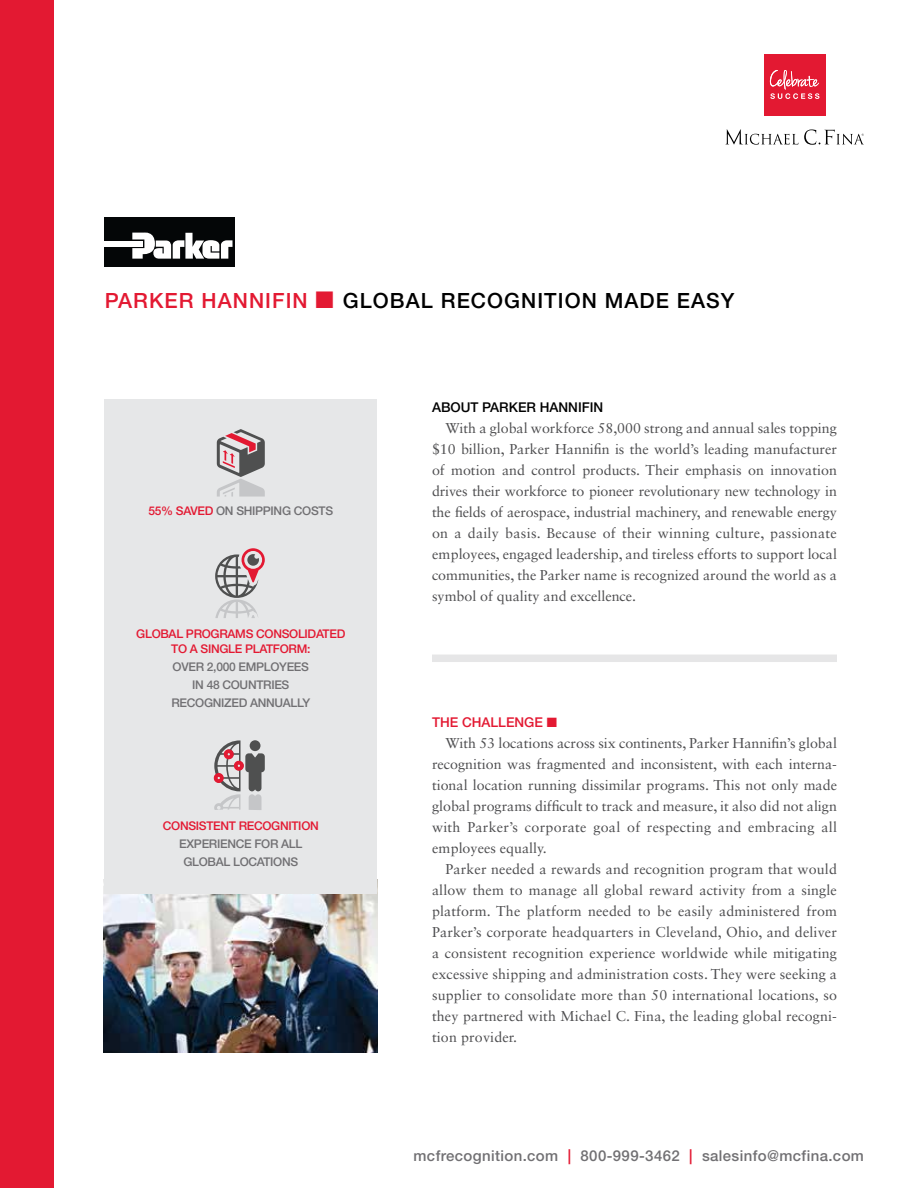
<style>
.page{position:relative;width:918px;height:1188px;background:#fff}
.page>*{position:absolute;margin:0;border:0;box-sizing:border-box;transform-origin:0 0}
.t1{font:500 21px "Helvetica Neue LT Std";letter-spacing:.05em;color:#000}
.t2{font:500 15px "Helvetica Neue LT Std";letter-spacing:.025em;color:#717073}
.t3{font:14.25px/21px "Sabon LT Std";letter-spacing:.01em;color:#4d4d4f;text-align:justify}
.t4{font:500 13.5px "Helvetica Neue LT Std";color:#000}
.t5{font:500 13.5px "Helvetica Neue LT Std";color:#e31932}
.t6{font:500 12px/18px "Helvetica Neue LT Std";letter-spacing:-.025em;color:#717073;text-align:center}
.t7{font:500 12px/15px "Helvetica Neue LT Std";letter-spacing:-.025em;color:#e31932;text-align:center}
.s1{color:#e31932}
</style>
<div class="page">
<div style="left:105px;top:217px;width:130px;height:49px;background:#040607"></div>
<div style="left:105px;top:241px;width:38px;height:6px;background:#fff"></div>
<svg style="left:132px;top:232px;width:101px;height:27px"></svg>
<div style="left:432px;top:655px;width:405px;height:7px;background:#e6e6e7"></div>
<div style="left:0;top:0;width:54px;height:1188px;background:#e31932"></div>
<img style="left:104px;top:879px;width:274px;height:174px">
<div style="left:104px;top:399px;width:273px;height:495px;background:#e6e7e8"></div>
<svg style="left:217px;top:429px;width:48px;height:68px"></svg>
<svg style="left:215px;top:548px;width:50px;height:70px"></svg>
<svg style="left:214px;top:740px;width:51px;height:70px"></svg>
<div style="left:214px;top:773px;width:10px;height:10px;border:4px solid #e31932;border-radius:50%"></div>
<div style="left:234px;top:761px;width:10px;height:10px;border:4px solid #e31932;border-radius:50%"></div>
<div style="left:224px;top:749px;width:10px;height:10px;border:4px solid #e31932;border-radius:50%"></div>
<svg style="left:725px;top:129px;width:139px;height:16px"></svg>
<div style="left:764px;top:54px;width:61px;height:61px;background:#e31932"></div>
<svg style="left:770px;top:70px;width:49px;height:29px"></svg>
<h1 class="t1" style="left:105px;top:288px;width:631px"><span class="s1">PARKER HANNIFIN</span> <span class="s1">■</span> GLOBAL RECOG NITION MADE EASY</h1>
<p class="t6" style="left:149px;top:502px;width:186px"><span class="s1">55% SAVED</span> ON SHIPPING COSTS</p>
<p class="t7" style="left:136px;top:626px;width:211px">GLOBAL PROG RAMS CONSOLIDATED<br>TO A SING LE PLATFORM:</p>
<p class="t6" style="left:171px;top:658px;width:140px">OVER 2,000 EMPLOYEES<br>IN 48 COUNTRIES<br>RECOG NIZED ANNUALLY</p>
<p class="t7" style="left:163px;top:818px;width:157px">CONSISTENT RECOG NITION</p>
<p class="t6" style="left:179px;top:835px;width:125px">EXPERIENCE FOR ALL<br>G LOBAL LOCATIONS</p>
<p class="t4" style="left:432px;top:399px;width:173px">ABOUT PARKER HANNIFIN</p>
<p class="t3" style="left:432px;top:417px;width:407px;text-indent:13px">With a global workforce 58,000 strong and annual sales topping $10 billion, Parker Hannifin is the world’s leading manufacturer of motion and control products. Their emphasis on innovation drives their workforce to pioneer revolutionary new technology in the fields of aerospace, industrial machinery, and renewable energy on a daily basis. Because of their winning culture, passionate employees, engaged leadership, and tireless efforts to support local communities, the Parker name is recognized around the world as a symbol of quality and excellence.</p>
<p class="t5" style="left:432px;top:714px;width:127px">THE CHALLENG E ■</p>
<p class="t3" style="left:432px;top:732px;width:407px;text-indent:13px">With 53 locations across six continents, Parker Hannifin’s global recognition was fragmented and inconsistent, with each interna&shy;tional location running dissimilar programs. This not only made global programs difficult to track and measure, it also did not align with Parker’s corporate goal of respecting and embracing all employees equally.</p>
<p class="t3" style="left:432px;top:858px;width:407px;text-indent:13px">Parker needed a rewards and recognition program that would allow them to manage all global reward activity from a single platform. The platform needed to be easily administered from Parker’s corporate headquarters in Cleveland, Ohio, and deliver a consistent recognition experience worldwide while mitigating excessive shipping and administration costs. They were seeking a supplier to consolidate more than 50 international locations, so they partnered with Michael C. Fina, the leading global recogni&shy;tion provider.</p>
<p class="t2" style="left:414px;top:1147px;width:452px">MCFRECOGNITION.COM <span class="s1">|</span> 800-999-3462 <span class="s1">|</span> SALESINFO@MCFINA.COM</p>
</div>
